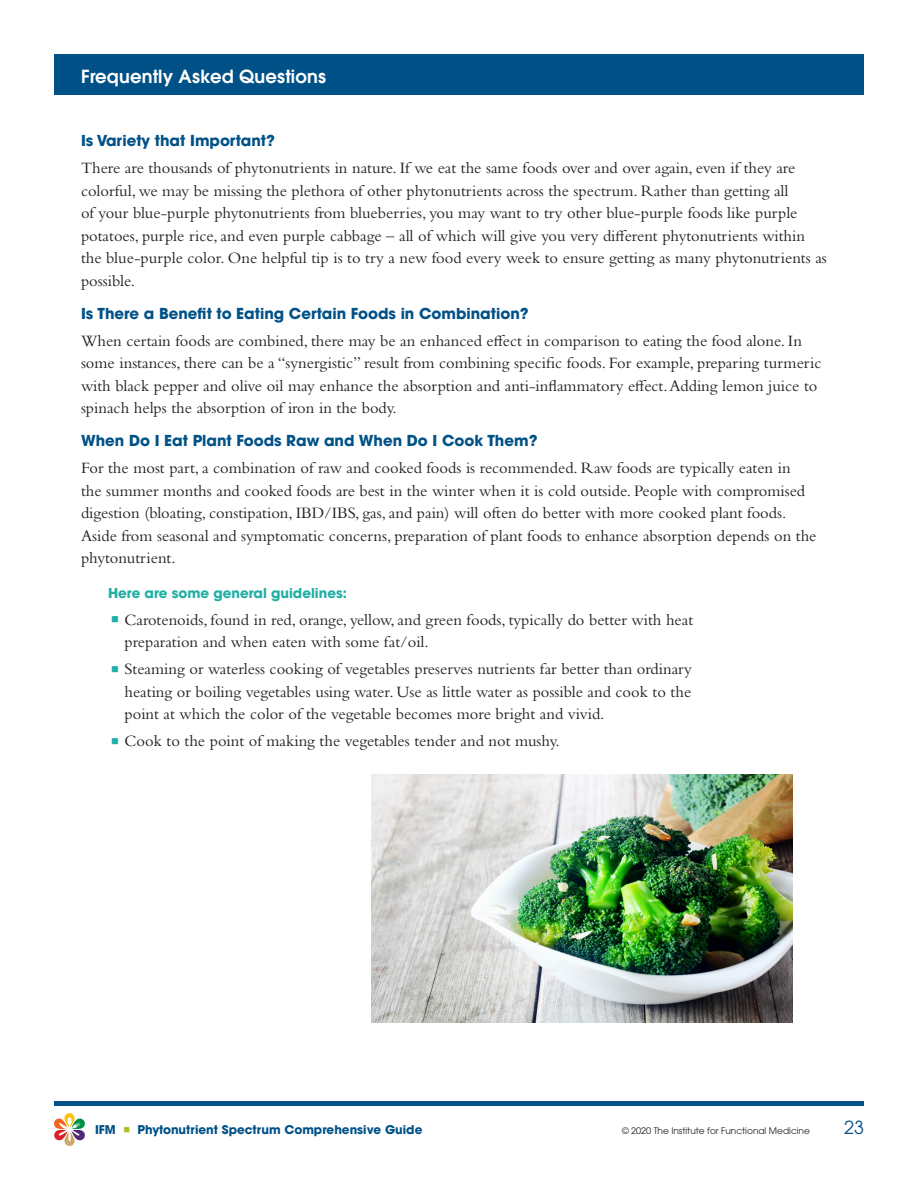
<style>
.page{position:relative;width:918px;height:1188px;background:#fff}
.page>*{position:absolute;margin:0;border:0;box-sizing:border-box;transform-origin:0 0}
.t1{font:600 18px "ITC Avant Garde Std";letter-spacing:.01em;color:#fff}
.t2{font:18px "ITC Avant Garde Std";color:#005187}
.Body{font:16.5px/22.5px "Bembo Std";color:#231f20}
.body_bullet{font:16.5px/22.5px "Bembo Std";color:#231f20}
.subhead_2{font:700 15px "ITC Avant Garde Std";color:#005187}
.subhead_3{font:700 13.5px "ITC Avant Garde Std";color:#1fafa4}
.t3{font:700 12px "ITC Avant Garde Std";color:#005187}
.t4{font:9px "ITC Avant Garde Std";color:#231f20}
.s1{color:#1fafa4}
.s2{color:#aebc21}
</style>
<div class="page">
<div style="left:54px;top:54px;width:810px;height:40px;background:#005187"></div>
<div style="left:54px;top:1101px;width:810px;height:5px;background:#005187"></div>
<svg style="left:54px;top:1113px;width:31px;height:33px"></svg>
<img style="left:371px;top:774px;width:422px;height:248px">
<p class="t1" style="left:81px;top:65px;width:247px">Frequently Asked Questions</p>
<p class="subhead_2" style="left:81px;top:131px;width:196px">Is Variety that Important?</p>
<p class="Body" style="left:81px;top:156px;width:747px">There are thousands of phytonutrients in nature. If we eat the same foods over and over again, even if they are colorful, we may be missing the plethora of other phytonutrients across the spectrum. Rather than getting all<br>of your blue-purple phytonutrients from blueberries, you may want to try other blue-purple foods like purple potatoes, purple rice, and even purple cabbage – all of which will give you very different phytonutrients within the blue-purple color. One helpful tip is to try a new food every week to ensure getting as many phytonutrients as possible.</p>
<p class="subhead_2" style="left:81px;top:303px;width:449px">Is There a Benefit to Eating Certain Foods in Combination?</p>
<p class="Body" style="left:81px;top:329px;width:742px">When certain foods are combined, there may be an enhanced effect in comparison to eating the food alone. In some instances, there can be a “synergistic” result from combining specific foods. For example, preparing turmeric with black pepper and olive oil may enhance the absorption and anti-inflammatory effect. Adding lemon juice to spinach helps the absorption of iron in the body.</p>
<p class="subhead_2" style="left:81px;top:431px;width:458px">When Do I Eat Plant Foods Raw and When Do I Cook Them?</p>
<p class="Body" style="left:81px;top:456px;width:737px">For the most part, a combination of raw and cooked foods is recommended. Raw foods are typically eaten in<br>the summer months and cooked foods are best in the winter when it is cold outside. People with compromised digestion (bloating, constipation, IBD/IBS, gas, and pain) will often do better with more cooked plant foods.<br>Aside from seasonal and symptomatic concerns, preparation of plant foods to enhance absorption depends on the phytonutrient.</p>
<p class="subhead_3" style="left:108px;top:584px;width:241px">Here are some general guidelines:</p>
<p class="body_bullet" style="left:124px;top:608px;width:570px;text-indent:-14px"><span class="s1">■</span> Carotenoids, found in red, orange, yellow, and green foods, typically do better with heat preparation and when eaten with some fat/oil.</p>
<p class="body_bullet" style="left:124px;top:657px;width:569px;text-align:justify;text-indent:-14px"><span class="s1">■</span> Steaming or waterless cooking of vegetables preserves nutrients far better than ordinary heating or boiling vegetables using water. Use as little water as possible and cook to the point at which the color of the vegetable becomes more bright and vivid.</p>
<p class="body_bullet" style="left:111px;top:729px;width:450px"><span class="s1">■</span> Cook to the point of making the vegetables tender and not mushy.</p>
<p class="t3" style="left:95px;top:1122px;width:329px">IFM <span class="s2">■</span> Phytonutrient Spectrum Comprehensive Guide</p>
<p class="t4" style="left:622px;top:1125px;width:189px">© 2020 The Institute for Functional Medicine</p>
<p class="t2" style="left:844px;top:1116px;width:21px">23</p>
</div>
